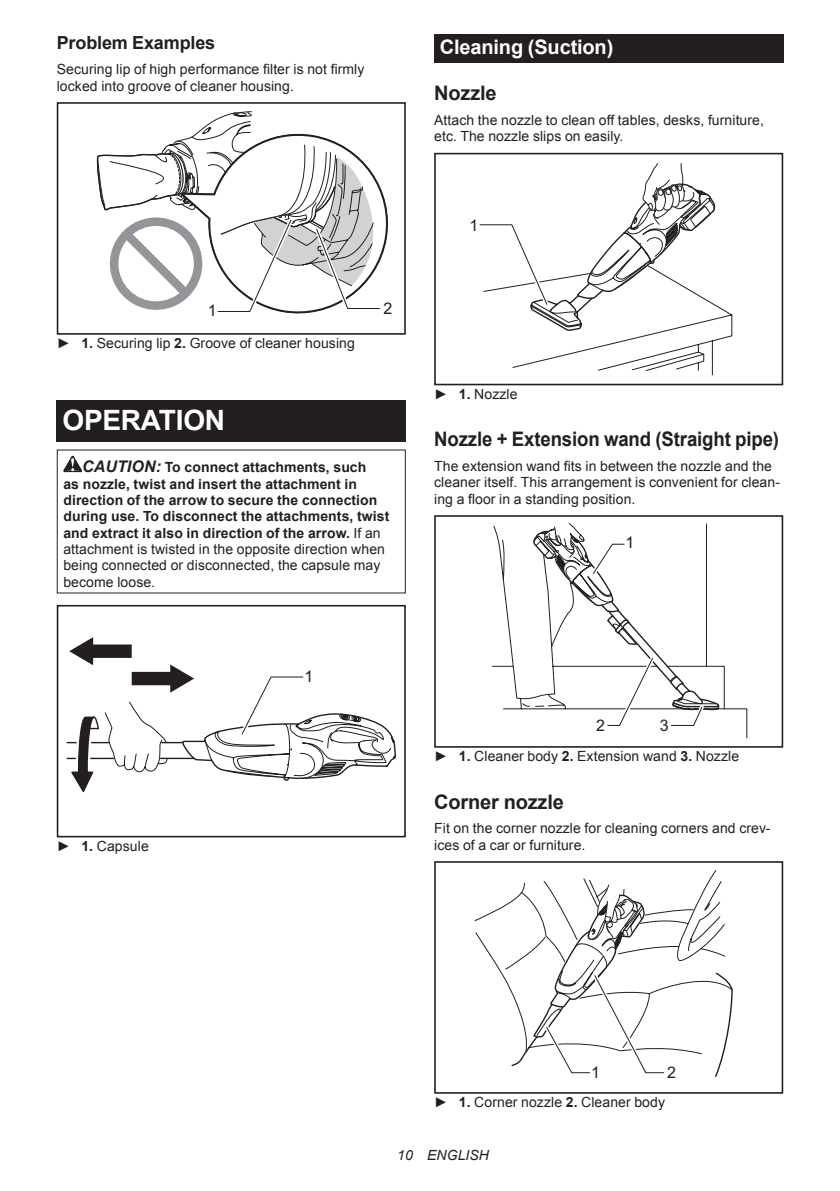
<style>
.page{position:relative;width:840px;height:1191px;background:#fff}
.page>*{position:absolute;margin:0;border:0;box-sizing:border-box;transform-origin:0 0}
.t1{font:700 28px "Arial";letter-spacing:-.01em;color:#fff}
.t2{font:700 20px "Arial";letter-spacing:-.01em;color:#231f20;scale:.93 1}
.t3{font:700 20px "Arial";letter-spacing:-.01em;color:#231f20}
.t4{font:700 20px "Arial";letter-spacing:-.01em;color:#fff}
.t5{font:700 18px "Arial";letter-spacing:-.01em;color:#231f20}
.t6{font:16px "Arial";color:#231f20}
.t7{font:14px/16.4px "Arial";letter-spacing:.005em;color:#231f20}
.t8{font:700 14px/16.4px "Arial";letter-spacing:.005em;color:#231f20}
.t9{font:italic 14px "Arial";letter-spacing:.005em;color:#231f20}
.s1{font-weight:700}
.s2{font-style:italic;font-size:16px}
.s3{font-weight:400}
</style>
<div class="page">
<div style="left:57px;top:102px;width:348px;height:233px;border:2px solid #231f20"></div>
<svg style="left:96px;top:111px;width:292px;height:203px"></svg>
<div style="left:57px;top:400px;width:348px;height:41px;background:#231f20"></div>
<svg style="left:63px;top:456px;width:19px;height:16px"></svg>
<div style="left:57px;top:605px;width:348px;height:232px;border:2px solid #231f20"></div>
<svg style="left:57px;top:626px;width:339px;height:178px"></svg>
<div style="left:434px;top:34px;width:348px;height:29px;background:#231f20"></div>
<div style="left:434px;top:153px;width:348px;height:232px;border:2px solid #231f20"></div>
<svg style="left:479px;top:163px;width:253px;height:212px"></svg>
<svg style="left:492px;top:525px;width:255px;height:213px"></svg>
<div style="left:434px;top:719px;width:73px;height:28px;background:#fff"></div>
<div style="left:434px;top:515px;width:348px;height:232px;border:2px solid #231f20"></div>
<svg style="left:532px;top:523px;width:187px;height:215px"></svg>
<svg style="left:474px;top:902px;width:36px;height:88px"></svg>
<div style="left:434px;top:861px;width:348px;height:232px;border:2px solid #231f20"></div>
<svg style="left:510px;top:870px;width:223px;height:207px"></svg>
<p class="t5" style="left:57px;top:31px;width:160px">Problem Examples</p>
<p class="t7" style="left:57px;top:61px;width:309px">Securing lip of high performance filter is not firmly locked into groove of cleaner housing.</p>
<p class="t6" style="left:208px;top:300px;width:10px">1</p>
<p class="t6" style="left:383px;top:298px;width:10px">2</p>
<p class="t7" style="left:57px;top:335px;width:299px">► <span class="s1">1.</span> Securing lip <span class="s1">2.</span> Groove of cleaner housing</p>
<h1 class="t1" style="left:62px;top:401px;width:164px">OPERATION</h1>
<p class="t8" style="left:63px;top:459px;width:327px;text-indent:19px"><span class="s2">CAUTION:</span> To connect attachments, such<br>as nozzle, twist and insert the attachment in direction of the arrow to secure the connection during use. To disconnect the attachments, twist and extract it also in direction of the arrow. <span class="s3">If an attachment is twisted in the opposite direction when being connected or disconnected, the capsule may become loose.</span></p>
<p class="t7" style="left:57px;top:838px;width:93px">► <span class="s1">1.</span> Capsule</p>
<p class="t6" style="left:304px;top:666px;width:10px">1</p>
<h2 class="t4" style="left:439px;top:34px;width:175px">Cleaning (Suction)</h2>
<h2 class="t3" style="left:434px;top:80px;width:64px">Nozzle</h2>
<p class="t7" style="left:434px;top:112px;width:331px">Attach the nozzle to clean off tables, desks, furniture, etc. The nozzle slips on easily.</p>
<p class="t6" style="left:469px;top:215px;width:10px">1</p>
<p class="t7" style="left:434px;top:386px;width:85px">► <span class="s1">1.</span> Nozzle</p>
<h2 class="t2" style="left:434px;top:426px;width:372px">Nozzle + Extension wand (Straight pipe)</h2>
<p class="t7" style="left:434px;top:458px;width:347px">The extension wand fits in between the nozzle and the cleaner itself. This arrangement is convenient for clean&shy;ing a floor in a standing position.</p>
<p class="t6" style="left:625px;top:531px;width:10px">1</p>
<p class="t6" style="left:596px;top:714px;width:10px">2</p>
<p class="t6" style="left:659px;top:714px;width:10px">3</p>
<p class="t7" style="left:434px;top:748px;width:306px">► <span class="s1">1.</span> Cleaner body <span class="s1">2.</span> Extension wand <span class="s1">3.</span> Nozzle</p>
<h2 class="t3" style="left:434px;top:788px;width:131px">Corner nozzle</h2>
<p class="t7" style="left:434px;top:820px;width:338px">Fit on the corner nozzle for cleaning corners and crev&shy;ices of a car or furniture.</p>
<p class="t6" style="left:591px;top:1062px;width:10px">1</p>
<p class="t6" style="left:667px;top:1062px;width:10px">2</p>
<p class="t7" style="left:434px;top:1094px;width:232px">► <span class="s1">1.</span> Corner nozzle <span class="s1">2.</span> Cleaner body</p>
<p class="t9" style="left:397px;top:1146px;width:93px">10 ENGLISH</p>
</div>
